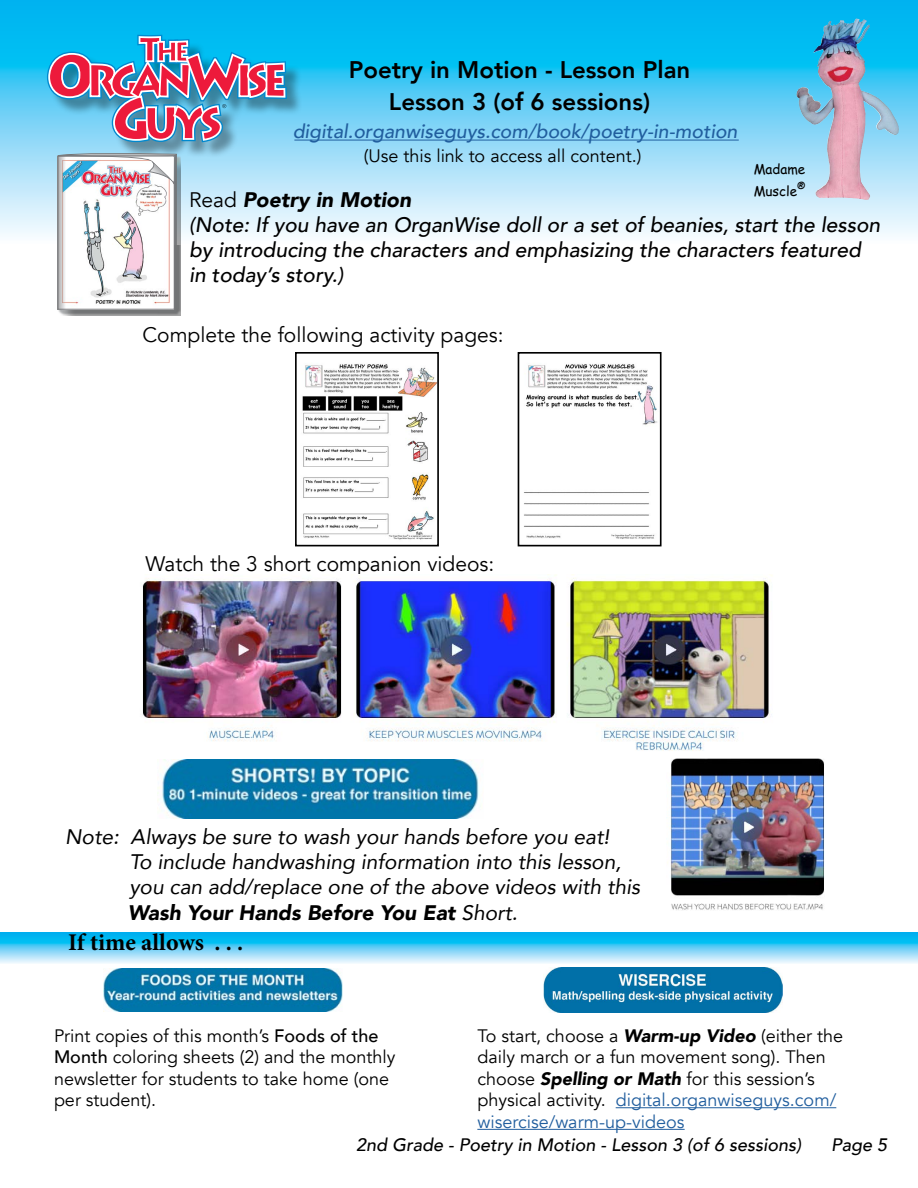
<style>
.page{position:relative;width:918px;height:1188px;background:#fff}
.page>*{position:absolute;margin:0;border:0;box-sizing:border-box;transform-origin:0 0}
.t1{font:800 24px/31.8px "Avenir";color:#000;text-align:center}
.t2{font:700 24px "Minion Pro";color:#000}
.t3{font:italic 21px/25.2px "Avenir";color:#000}
.t4{font:italic 500 21px/25.2px "Avenir";color:#000}
.t5{font:21px "Avenir";color:#000}
.t6{font:italic 500 19.5px "Avenir";color:#215e9e}
.t7{font:18px/21.6px "Avenir";color:#000}
.t8{font:italic 500 18px "Avenir";color:#000}
.t9{font:13.5px/21.6px "Comic Sans MS";color:#000}
.s1{font-weight:400;font-style:normal}
.s2{font-weight:900}
.s3{font-weight:500}
.s4{font-weight:900;font-style:italic}
.s5{color:#215e9e}
</style>
<div class="page">
<svg style="left:0;top:0;width:918px;height:244px;background:#74d3f4"></svg>
<hr style="left:294px;top:140px;width:445px;height:1px;background:#215e9e">
<div style="left:49px;top:37px;width:254px;height:122px;background:#000;opacity:.35"></div>
<svg style="left:45px;top:33px;width:244px;height:111px;background:#7c97bb"></svg>
<img style="left:46px;top:144px;width:134px;height:171px">
<img style="left:57px;top:152px;width:120px;height:157px">
<img style="left:104px;top:968px;width:239px;height:44px">
<svg style="left:0;top:932px;width:918px;height:32px;background:#63cff6"></svg>
<img style="left:544px;top:967px;width:239px;height:46px">
<hr style="left:616px;top:1107px;width:220px;height:1px;background:#215e9e">
<hr style="left:477px;top:1129px;width:208px;height:1px;background:#215e9e">
<img style="left:667px;top:758px;width:158px;height:152px">
<img style="left:157px;top:759px;width:323px;height:59px">
<img style="left:813px;top:19px;width:43px;height:67px">
<img style="left:302px;top:364px;width:134px;height:176px">
<div style="left:295px;top:352px;width:144px;height:194px;border:2px solid #000"></div>
<img style="left:524px;top:364px;width:133px;height:175px">
<div style="left:518px;top:352px;width:144px;height:194px;border:2px solid #000"></div>
<img style="left:142px;top:574px;width:630px;height:177px">
<h1 class="t1" style="left:349px;top:54px;width:343px">Poetry in Motion - Lesson Plan<br>Lesson 3 (of 6 sessions)</h1>
<p class="t6" style="left:293px;top:120px;width:446px">digital.organwiseguys.com/book/poetry-in-motion</p>
<p class="t7" style="left:364px;top:145px;width:279px">(Use this link to access all content.)</p>
<p class="t4" style="left:189px;top:187px;width:693px"><span class="s1">Read</span> <span class="s2">Poetry in Motion<br></span>(Note: If you have an OrganWise doll or a set of beanies, start the lesson by introducing the characters and emphasizing the characters featured in today’s story.)</p>
<p class="t5" style="left:142px;top:322px;width:363px">Complete the following activity pages:</p>
<p class="t9" style="left:754px;top:158px;width:53px">Madame<br>Muscle<sup>®</sup></p>
<p class="t5" style="left:146px;top:552px;width:350px">Watch the 3 short companion videos:</p>
<p class="t3" style="left:128px;top:824px;width:514px;text-indent:-63px">Note: Always be sure to wash your hands before you eat!<br>To include handwashing information into this lesson, you can add/replace one of the above videos with this <span class="s2">Wash Your Hands Before You Eat</span> Short.</p>
<h1 class="t2" style="left:68px;top:925px;width:177px">If time allows . . .</h1>
<p class="t7" style="left:54px;top:1025px;width:343px">Print copies of this month’s <span class="s3">Foods of the Month</span> coloring sheets (2) and the monthly newsletter for students to take home (one per student).</p>
<p class="t8" style="left:356px;top:1134px;width:446px">2nd Grade - Poetry in Motion - Lesson 3 (of 6 sessions)</p>
<p class="t8" style="left:831px;top:1134px;width:58px">Page 5</p>
<p class="t7" style="left:477px;top:1025px;width:367px">To start, choose a <span class="s4">Warm-up Video</span> (either the daily march or a fun movement song). Then choose <span class="s4">Spelling or Math</span> for this session’s physical activity. <span class="s5">digital.organwiseguys.com/ wisercise/warm-up-videos</span></p>
</div>
